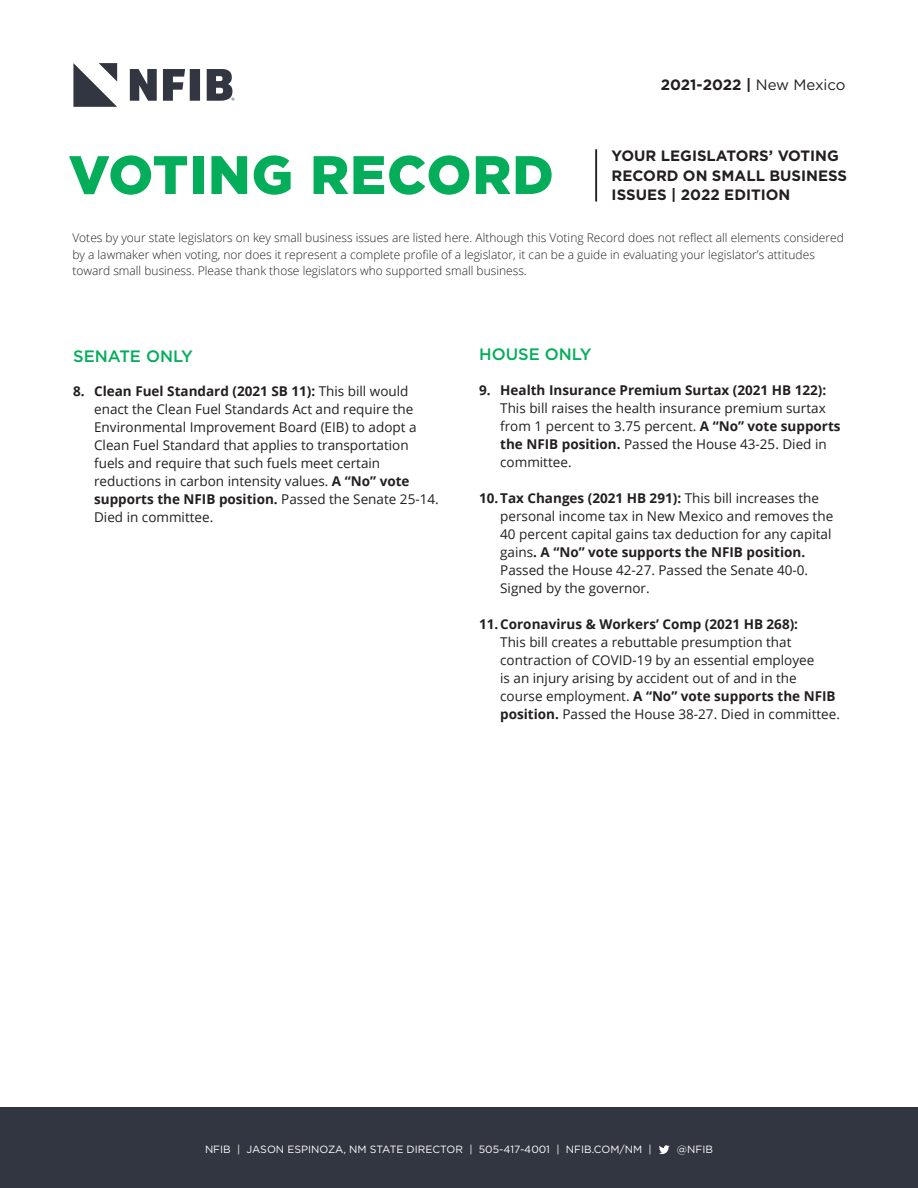
<style>
.page{position:relative;width:918px;height:1188px;background:#fff}
.page>*{position:absolute;margin:0;border:0;box-sizing:border-box;transform-origin:0 0}
.t1{font:900 54px "Gotham";letter-spacing:.02em;color:#03ad59}
.t2{font:500 16.5px "Gotham";color:#03ad59}
.t3{font:700 15px/19.5px "Gotham";color:#231f20}
.t4{font:13.5px/18px "Open Sans";color:#231f20}
.t5{font:300 12px/16.5px "Open Sans";color:#231f20}
.t6{font:10.5px "Gotham";color:#fff}
.s1{font-weight:400}
.s2{font-weight:700}
</style>
<div class="page">
<div style="left:0;top:1107px;width:918px;height:81px;background:#323640"></div>
<svg style="left:659px;top:1145px;width:11px;height:9px"></svg>
<hr style="left:595px;top:149px;width:2px;height:53px;background:#231f20">
<svg style="left:73px;top:63px;width:44px;height:44px"></svg>
<svg style="left:130px;top:69px;width:27px;height:32px"></svg>
<svg style="left:163px;top:69px;width:37px;height:32px"></svg>
<svg style="left:207px;top:69px;width:28px;height:32px"></svg>
<p class="t3" style="left:661px;top:75px;width:186px">2021-2022 | <span class="s1">New Mexico</span></p>
<p class="t1" style="left:69px;top:138px;width:487px">VOTING RECORD</p>
<p class="t3" style="left:612px;top:146px;width:237px">YOUR LEGISLATORS’ VOTING<br>RECORD ON SMALL BUSINESS<br>ISSUES | 2022 EDITION</p>
<p class="t5" style="left:72px;top:230px;width:773px">Votes by your state legislators on key small business issues are listed here. Although this Voting Record does not reflect all elements considered by a lawmaker when voting, nor does it represent a complete profile of a legislator, it can be a guide in evaluating your legislator’s attitudes toward small business. Please thank those legislators who supported small business.</p>
<p class="t2" style="left:73px;top:345px;width:121px">SENATE ONLY</p>
<p class="t4" style="left:94px;top:382px;width:346px;text-indent:-21px"><span class="s2">8. Clean Fuel Standard (2021 SB 11):</span> This bill would enact the Clean Fuel Standards Act and require the Environmental Improvement Board (EIB) to adopt a Clean Fuel Standard that applies to transportation fuels and require that such fuels meet certain reductions in carbon intensity values. <span class="s2">A “No” vote supports the NFIB position.</span> Passed the Senate 25-14.<br>Died in committee.</p>
<p class="t2" style="left:479px;top:344px;width:114px">HOUSE ONLY</p>
<p class="t4" style="left:500px;top:381px;width:342px;text-indent:-21px"><span class="s2">9. Health Insurance Premium Surtax (2021 HB 122):<br></span>This bill raises the health insurance premium surtax from 1 percent to 3.75 percent. <span class="s2">A “No” vote supports the NFIB position.</span> Passed the House 43-25. Died in committee.</p>
<p class="t4" style="left:500px;top:489px;width:335px;text-indent:-21px"><span class="s2">10.Tax Changes (2021 HB 291):</span> This bill increases the personal income tax in New Mexico and removes the 40 percent capital gains tax deduction for any capital gains<span class="s2">. A “No” vote supports the NFIB position.<br></span>Passed the House 42-27. Passed the Senate 40-0.<br>Signed by the governor.</p>
<p class="t4" style="left:500px;top:615px;width:341px;text-indent:-21px"><span class="s2">11.Coronavirus &amp; Workers’ Comp (2021 HB 268):<br></span>This bill creates a rebuttable presumption that contraction of COVID-19 by an essential employee<br>is an injury arising by accident out of and in the course employment. <span class="s2">A “No” vote supports the NFIB position.</span> Passed the House 38-27. Died in committee.</p>
<p class="t6" style="left:205px;top:1142px;width:448px">NFIB | JASON ESPINOZA, NM STATE DIRECTOR | 505-417-4001 | NFIB.COM/NM |</p>
<p class="t6" style="left:677px;top:1142px;width:38px">@NFIB</p>
</div>
